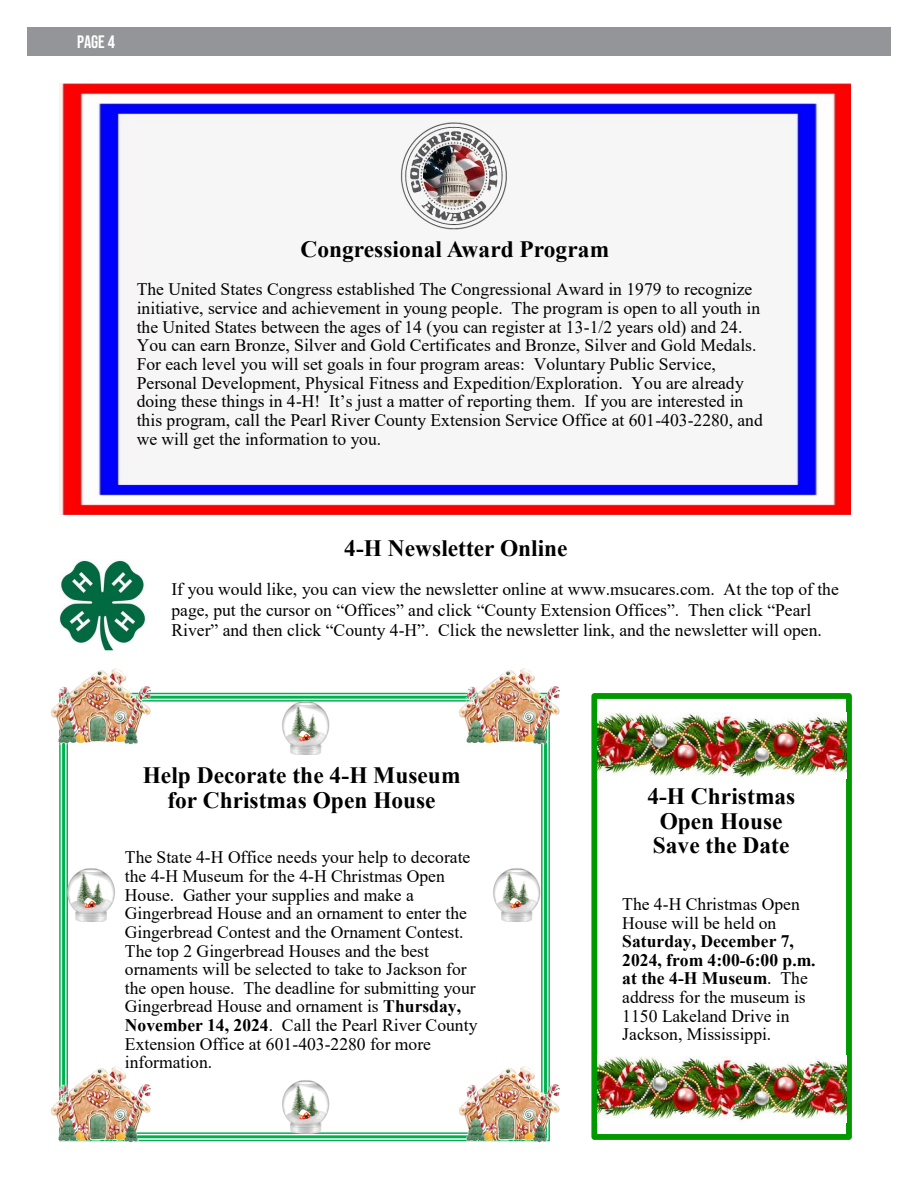
<style>
.page{position:relative;width:918px;height:1188px;background:#fff}
.page>*{position:absolute;margin:0;border:0;box-sizing:border-box;transform-origin:0 0}
.t1{font:700 23.4px/24.5px "Times New Roman";color:#000;text-align:center}
.t2{font:18px "Bebas Neue";color:#fff}
.t3{font:17.7px "Times New Roman";color:#000}
.t4{font:17.55px/18.6px "Times New Roman";color:#000}
.s1{font-weight:700}
</style>
<div class="page">
<div style="left:27px;top:27px;width:864px;height:28px;background:#939598"></div>
<svg style="left:59px;top:693px;width:491px;height:448px"></svg>
<div style="left:591px;top:693px;width:261px;height:447px;border:6px solid #090"></div>
<img style="left:60px;top:83px;width:791px;height:432px">
<img style="left:396px;top:118px;width:116px;height:116px">
<img style="left:60px;top:560px;width:86px;height:91px">
<img style="left:51px;top:668px;width:104px;height:78px">
<img style="left:282px;top:700px;width:48px;height:55px">
<img style="left:455px;top:668px;width:105px;height:78px">
<img style="left:51px;top:1062px;width:104px;height:81px">
<img style="left:455px;top:1062px;width:105px;height:81px">
<img style="left:282px;top:1079px;width:48px;height:55px">
<img style="left:67px;top:868px;width:49px;height:54px">
<img style="left:493px;top:868px;width:48px;height:54px">
<img style="left:597px;top:1056px;width:249px;height:66px">
<img style="left:598px;top:713px;width:249px;height:66px">
<p class="t2" style="left:77px;top:31px;width:39px">Page 4</p>
<h1 class="t1" style="left:300px;top:237px;width:310px">Congressional Award Program</h1>
<p class="t4" style="left:137px;top:280px;width:625px">The United States Congress established The Congressional Award in 1979 to recognize initiative, service and achievement in young people. The program is open to all youth in the United States between the ages of 14 (you can register at 13-1/2 years old) and 24.<br>You can earn Bronze, Silver and Gold Certificates and Bronze, Silver and Gold Medals.<br>For each level you will set goals in four program areas: Voluntary Public Service,</p>
<p class="t3" style="left:137px;top:373px;width:609px">Personal Development, Physical Fitness and Expedition/Exploration. You are already</p>
<p class="t4" style="left:137px;top:392px;width:628px">doing these things in 4-H! It’s just a matter of reporting them. If you are interested in this program, call the Pearl River County Extension Service Office at 601-403-2280, and we will get the information to you.</p>
<h1 class="t1" style="left:344px;top:535px;width:225px">4-H Newsletter Online</h1>
<p class="t4" style="left:172px;top:579px;width:669px;line-height:20.5px">If you would like, you can view the newsletter online at www.msucares.com. At the top of the page, put the cursor on “Offices” and click “County Extension Offices”. Then click “Pearl<br>River” and then click “County 4-H”. Click the newsletter link, and the newsletter will open.</p>
<h1 class="t1" style="left:143px;top:763px;width:319px">Help Decorate the 4-H Museum for Christmas Open House</h1>
<p class="t4" style="left:125px;top:848px;width:347px">The State 4-H Office needs your help to decorate the 4-H Museum for the 4-H Christmas Open</p>
<p class="t3" style="left:125px;top:885px;width:290px">House. Gather your supplies and make a</p>
<p class="t4" style="left:125px;top:904px;width:354px">Gingerbread House and an ornament to enter the Gingerbread Contest and the Ornament Contest.<br>The top 2 Gingerbread Houses and the best ornaments will be selected to take to Jackson for the open house. The deadline for submitting your Gingerbread House and ornament is <span class="s1">Thursday, November 14, 2024</span>. Call the Pearl River County Extension Office at 601-403-2280 for more information.</p>
<h1 class="t1" style="left:647px;top:784px;width:149px;text-align:left">4-H Christmas<br>Open House<br>Save the Date</h1>
<p class="t4" style="left:622px;top:895px;width:179px">The 4-H Christmas Open<br>House will be held on</p>
<p class="t4" style="left:622px;top:932px;width:195px"><span class="s1">Saturday, December 7,<br>2024, from 4:00-6:00 p.m. at the 4-H Museum</span>. The address for the museum is<br>1150 Lakeland Drive in<br>Jackson, Mississippi.</p>
</div>
